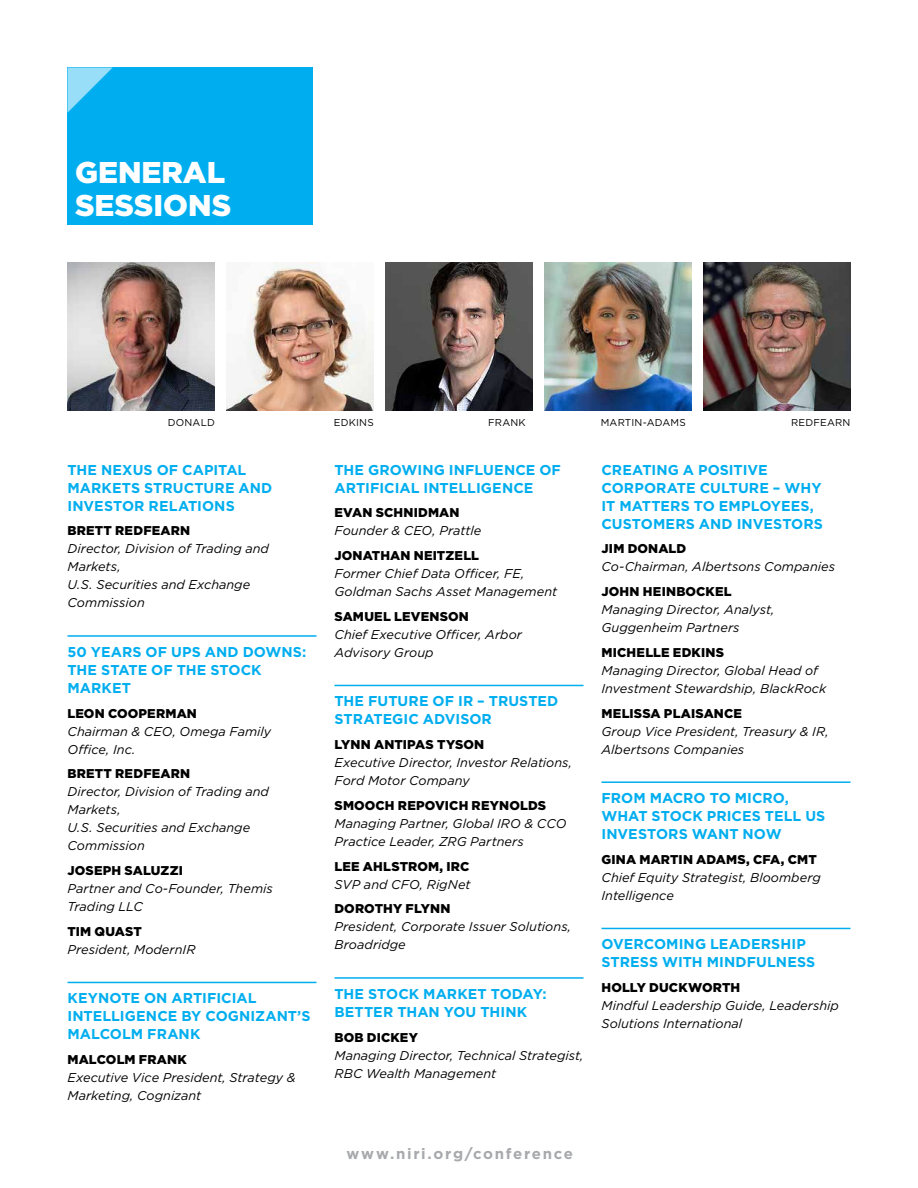
<style>
.page{position:relative;width:918px;height:1188px;background:#fff}
.page>*{position:absolute;margin:0;border:0;box-sizing:border-box;transform-origin:0 0}
.t1{font:900 30px/33px "Gotham";color:#fff}
.t2{font:700 15px "Gotham";letter-spacing:.11em;color:#a7a9ac}
.t3{font:700 14.25px/18px "Gotham";color:#00aeef}
.t4{font:italic 12.75px/18px "Gotham";color:#000}
.t5{font:900 12.75px "Gotham";letter-spacing:.01em;color:#000}
.t6{font:10.05px "Gotham";letter-spacing:.015em;color:#000}
</style>
<div class="page">
<div style="left:68px;top:68px;width:245px;height:157px;background:#00aeef"></div>
<svg style="left:68px;top:68px;width:44px;height:44px"></svg>
<hr style="left:68px;top:635px;width:248px;height:2px;background:#00aeef">
<hr style="left:68px;top:982px;width:248px;height:1px;background:#00aeef">
<hr style="left:334px;top:685px;width:250px;height:1px;background:#00aeef">
<hr style="left:334px;top:977px;width:250px;height:2px;background:#00aeef">
<hr style="left:602px;top:781px;width:248px;height:2px;background:#00aeef">
<hr style="left:602px;top:928px;width:248px;height:1px;background:#00aeef">
<img style="left:68px;top:263px;width:147px;height:147px">
<img style="left:385px;top:263px;width:148px;height:147px">
<img style="left:544px;top:263px;width:148px;height:147px">
<img style="left:226px;top:263px;width:148px;height:147px">
<img style="left:703px;top:263px;width:147px;height:147px">
<h1 class="t1" style="left:75px;top:156px;width:158px">GENERAL<br>SESSIONS</h1>
<p class="t6" style="left:168px;top:416px;width:48px">DONALD</p>
<p class="t6" style="left:334px;top:416px;width:41px">EDKINS</p>
<p class="t6" style="left:488px;top:416px;width:39px">FRANK</p>
<p class="t6" style="left:601px;top:416px;width:87px">MARTIN-ADAMS</p>
<p class="t6" style="left:791px;top:416px;width:61px">REDFEARN</p>
<p class="t3" style="left:68px;top:461px;width:206px">THE NEXUS OF CAPITAL<br>MARKETS STRUCTURE AND<br>INVESTOR RELATIONS</p>
<p class="t5" style="left:68px;top:522px;width:124px">BRETT REDFEARN</p>
<p class="t4" style="left:68px;top:540px;width:203px">Director, Division of Trading and<br>Markets,<br>U.S. Securities and Exchange<br>Commission</p>
<p class="t3" style="left:68px;top:643px;width:240px">50 YEARS OF UPS AND DOWNS:<br>THE STATE OF THE STOCK<br>MARKET</p>
<p class="t5" style="left:68px;top:704px;width:131px">LEON COOPERMAN</p>
<p class="t4" style="left:68px;top:722px;width:205px">Chairman &amp; CEO, Omega Family<br>Office, Inc.</p>
<p class="t5" style="left:68px;top:765px;width:124px">BRETT REDFEARN</p>
<p class="t4" style="left:68px;top:783px;width:203px">Director, Division of Trading and<br>Markets,<br>U.S. Securities and Exchange<br>Commission</p>
<p class="t5" style="left:68px;top:862px;width:117px">JOSEPH SALUZZI</p>
<p class="t4" style="left:68px;top:879px;width:207px">Partner and Co-Founder, Themis<br>Trading LLC</p>
<p class="t5" style="left:68px;top:923px;width:76px">TIM QUAST</p>
<p class="t4" style="left:68px;top:940px;width:130px">President, ModernIR</p>
<p class="t3" style="left:68px;top:989px;width:245px">KEYNOTE ON ARTIFICIAL<br>INTELLIGENCE BY COGNIZANT’S<br>MALCOLM FRANK</p>
<p class="t5" style="left:68px;top:1051px;width:121px">MALCOLM FRANK</p>
<p class="t4" style="left:68px;top:1068px;width:230px">Executive Vice President, Strategy &amp;<br>Marketing, Cognizant</p>
<p class="t3" style="left:334px;top:461px;width:228px">THE GROWING INFLUENCE OF<br>ARTIFICIAL INTELLIGENCE</p>
<p class="t5" style="left:334px;top:504px;width:126px">EVAN SCHNIDMAN</p>
<p class="t4" style="left:334px;top:522px;width:148px">Founder &amp; CEO, Prattle</p>
<p class="t5" style="left:334px;top:547px;width:146px">JONATHAN NEITZELL</p>
<p class="t4" style="left:334px;top:564px;width:224px">Former Chief Data Officer, FE,<br>Goldman Sachs Asset Management</p>
<p class="t5" style="left:334px;top:608px;width:136px">SAMUEL LEVENSON</p>
<p class="t4" style="left:334px;top:625px;width:189px">Chief Executive Officer, Arbor<br>Advisory Group</p>
<p class="t3" style="left:334px;top:692px;width:225px">THE FUTURE OF IR – TRUSTED<br>STRATEGIC ADVISOR</p>
<p class="t5" style="left:334px;top:736px;width:151px">LYNN ANTIPAS TYSON</p>
<p class="t4" style="left:334px;top:753px;width:239px">Executive Director, Investor Relations,<br>Ford Motor Company</p>
<p class="t5" style="left:334px;top:797px;width:213px">SMOOCH REPOVICH REYNOLDS</p>
<p class="t4" style="left:334px;top:814px;width:234px">Managing Partner, Global IRO &amp; CCO<br>Practice Leader, ZRG Partners</p>
<p class="t5" style="left:334px;top:857px;width:136px">LEE AHLSTROM, IRC</p>
<p class="t4" style="left:334px;top:875px;width:138px">SVP and CFO, RigNet</p>
<p class="t5" style="left:334px;top:900px;width:117px">DOROTHY FLYNN</p>
<p class="t4" style="left:334px;top:918px;width:238px">President, Corporate Issuer Solutions,<br>Broadridge</p>
<p class="t3" style="left:334px;top:985px;width:214px">THE STOCK MARKET TODAY:<br>BETTER THAN YOU THINK</p>
<p class="t5" style="left:334px;top:1028px;width:85px">BOB DICKEY</p>
<p class="t4" style="left:334px;top:1046px;width:250px">Managing Director, Technical Strategist,<br>RBC Wealth Management</p>
<p class="t3" style="left:602px;top:461px;width:223px">CREATING A POSITIVE<br>CORPORATE CULTURE – WHY<br>IT MATTERS TO EMPLOYEES,<br>CUSTOMERS AND INVESTORS</p>
<p class="t5" style="left:602px;top:540px;width:86px">JIM DONALD</p>
<p class="t4" style="left:602px;top:558px;width:235px">Co-Chairman, Albertsons Companies</p>
<p class="t5" style="left:602px;top:583px;width:132px">JOHN HEINBOCKEL</p>
<p class="t4" style="left:602px;top:600px;width:174px">Managing Director, Analyst,<br>Guggenheim Partners</p>
<p class="t5" style="left:602px;top:644px;width:124px">MICHELLE EDKINS</p>
<p class="t4" style="left:602px;top:661px;width:226px">Managing Director, Global Head of<br>Investment Stewardship, BlackRock</p>
<p class="t5" style="left:602px;top:704px;width:142px">MELISSA PLAISANCE</p>
<p class="t4" style="left:602px;top:722px;width:229px">Group Vice President, Treasury &amp; IR,<br>Albertsons Companies</p>
<p class="t3" style="left:602px;top:789px;width:225px">FROM MACRO TO MICRO,<br>WHAT STOCK PRICES TELL US<br>INVESTORS WANT NOW</p>
<p class="t5" style="left:602px;top:851px;width:217px">GINA MARTIN ADAMS, CFA, CMT</p>
<p class="t4" style="left:602px;top:868px;width:221px">Chief Equity Strategist, Bloomberg<br>Intelligence</p>
<p class="t3" style="left:602px;top:935px;width:215px">OVERCOMING LEADERSHIP<br>STRESS WITH MINDFULNESS</p>
<p class="t5" style="left:602px;top:979px;width:140px">HOLLY DUCKWORTH</p>
<p class="t4" style="left:602px;top:996px;width:239px">Mindful Leadership Guide, Leadership<br>Solutions International</p>
<p class="t2" style="left:346px;top:1144px;width:228px">www.niri.org/conference</p>
</div>
